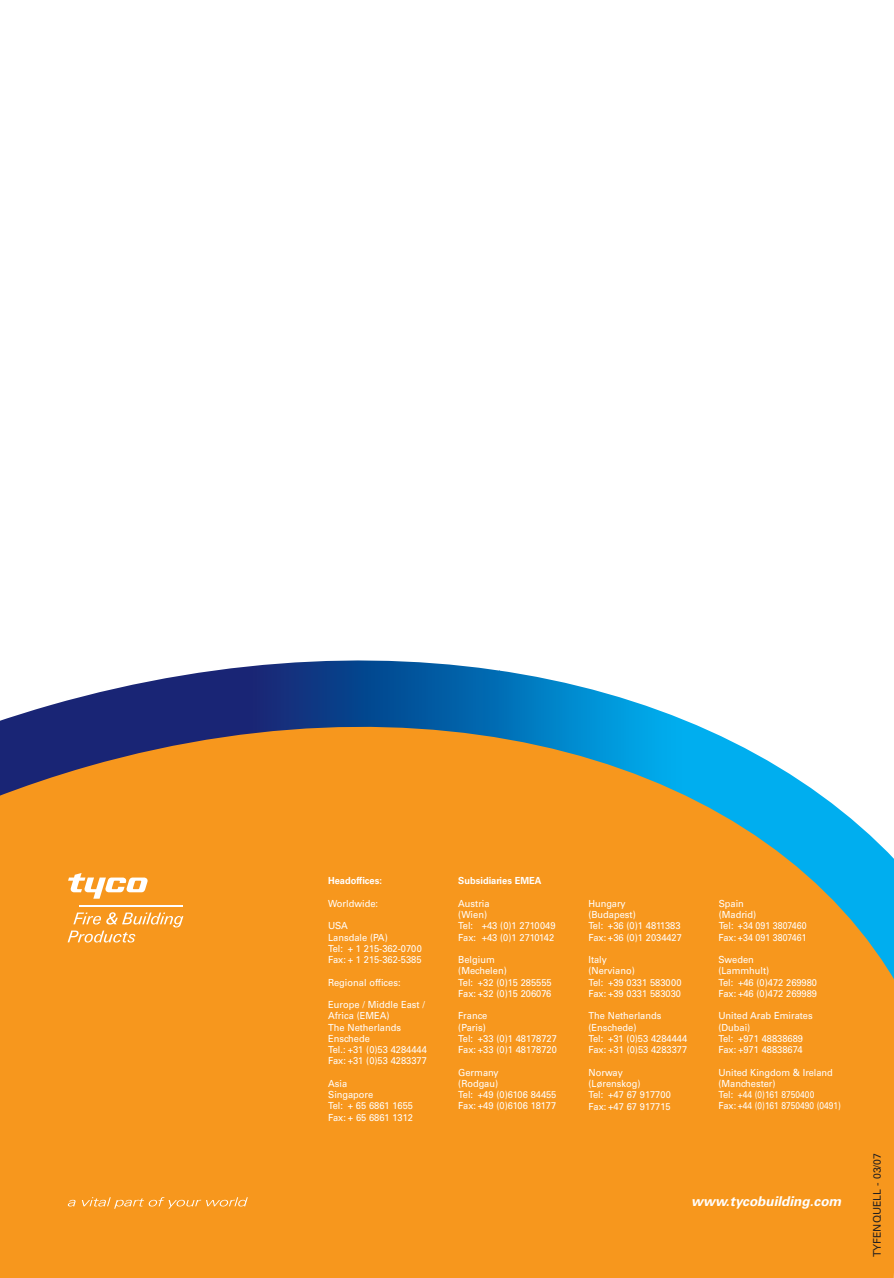
<style>
.page{position:relative;width:894px;height:1278px;background:#fff}
.page>*{position:absolute;margin:0;border:0;box-sizing:border-box;transform-origin:0 0}
.t1{font:italic 700 13.5px "Univers";color:#fff}
.t2{font:10.5px "Univers";color:#231f20}
.t3{font:9.75px/11.2px "Univers";color:#fff;scale:.95 1}
.t4{font:700 9.75px "Univers";color:#fff;scale:.95 1}
</style>
<div class="page">
<div style="left:0;top:1013px;width:893px;height:264px;background:#f7971d"></div>
<svg style="left:0;top:660px;width:893px;height:353px;background:#c59a58"></svg>
<svg style="left:67px;top:1199px;width:9px;height:7px"></svg>
<svg style="left:82px;top:1196px;width:166px;height:12px;background:#f8a63f"></svg>
<svg style="left:68px;top:872px;width:80px;height:26px"></svg>
<svg style="left:68px;top:912px;width:115px;height:30px;background:#f8a945"></svg>
<hr style="left:79px;top:904px;width:103px;height:2px;background:#fff">
<p class="t4" style="left:328px;top:877px;width:58px">Headoffices:</p>
<p class="t3" style="left:328px;top:898px;width:54px">Worldwide:</p>
<p class="t3" style="left:328px;top:921px;width:100px">USA<br>Lansdale (PA)<br>Tel: + 1 215-362-0700<br>Fax: + 1 215-362-5385</p>
<p class="t3" style="left:328px;top:977px;width:78px">Regional offices:</p>
<p class="t3" style="left:328px;top:999px;width:105px">Europe / Middle East /<br>Africa (EMEA)<br>The Netherlands<br>Enschede<br>Tel.: +31 (0)53 4284444<br>Fax: +31 (0)53 4283377</p>
<p class="t3" style="left:328px;top:1078px;width:91px">Asia<br>Singapore<br>Tel: + 65 6861 1655<br>Fax: + 65 6861 1312</p>
<p class="t4" style="left:458px;top:877px;width:89px">Subsidiaries EMEA</p>
<p class="t3" style="left:458px;top:898px;width:104px">Austria<br>(Wien)<br>Tel: +43 (0)1 2710049<br>Fax: +43 (0)1 2710142</p>
<p class="t3" style="left:458px;top:954px;width:100px">Belgium<br>(Mechelen)<br>Tel: +32 (0)15 285555<br>Fax: +32 (0)15 206076</p>
<p class="t3" style="left:458px;top:1011px;width:105px">France<br>(Paris)<br>Tel: +33 (0)1 48178727<br>Fax: +33 (0)1 48178720</p>
<p class="t3" style="left:458px;top:1067px;width:105px">Germany<br>(Rodgau)<br>Tel: +49 (0)6106 84455<br>Fax: +49 (0)6106 18177</p>
<p class="t3" style="left:588px;top:898px;width:100px">Hungary<br>(Budapest)<br>Tel: +36 (0)1 4811383<br>Fax: +36 (0)1 2034427</p>
<p class="t3" style="left:588px;top:954px;width:100px">Italy<br>(Nerviano)<br>Tel: +39 0331 583000<br>Fax: +39 0331 583030</p>
<p class="t3" style="left:588px;top:1011px;width:105px">The Netherlands (Enschede)<br>Tel: +31 (0)53 4284444<br>Fax: +31 (0)53 4283377</p>
<p class="t3" style="left:588px;top:1067px;width:88px">Norway (Lørenskog)<br>Tel: +47 67 917700<br>Fax: +47 67 917715</p>
<p class="t3" style="left:718px;top:898px;width:94px">Spain<br>(Madrid)<br>Tel: +34 091 3807460<br>Fax: +34 091 3807461</p>
<p class="t3" style="left:718px;top:954px;width:105px">Sweden<br>(Lammhult)<br>Tel: +46 (0)472 269980<br>Fax: +46 (0)472 269989</p>
<p class="t3" style="left:718px;top:1011px;width:101px">United Arab Emirates (Dubai)<br>Tel: +971 48838689<br>Fax: +971 48838674</p>
<p class="t3" style="left:718px;top:1067px;width:130px">United Kingdom &amp; Ireland (Manchester)<br>Tel: +44 (0)161 8750400<br>Fax: +44 (0)161 8750490 (0491)</p>
<h1 class="t1" style="left:690px;top:1196px;width:152px">www.tycobuilding.com</h1>
<p class="t2" style="left:872px;top:1257px;width:106px;rotate:-90deg">TYFENQUELL - 03/07</p>
</div>
